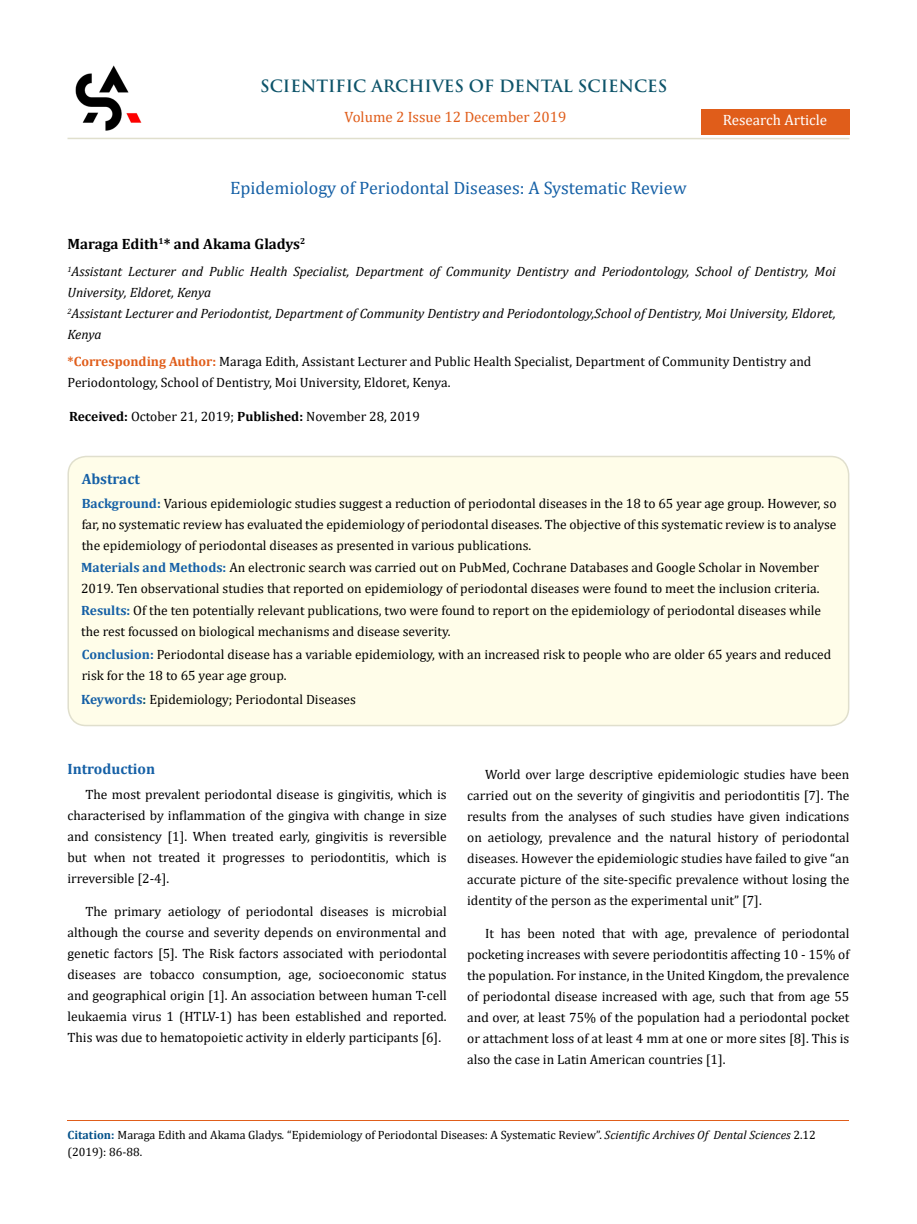
<style>
.page{position:relative;width:917px;height:1224px;background:#fff}
.page>*{position:absolute;margin:0;border:0;box-sizing:border-box;transform-origin:0 0}
.t1{font:18px "Cambria";color:#1560a6}
.t2{font:700 16.5px "Trajan Pro";color:#0e546a}
.t3{font:700 15px "Cambria";color:#000}
.t4{font:15px "Cambria";color:#e05d1a}
.t5{font:700 15px "Cambria";color:#1560a6}
.t6{font:15px "Cambria";color:#fff}
.t7{font:13.5px/21px "Cambria";color:#000;text-align:justify}
.t8{font:italic 13.5px/21px "Cambria";color:#000}
.t9{font:12px/16.5px "Cambria";color:#000}
.s1{font-weight:700;color:#e05d1a}
.s2{font-weight:700}
.s3{font-weight:700;color:#1560a6}
.s4{font-weight:700;color:#0e546a}
.s5{font-weight:700;color:#035089}
.s6{font-style:italic}
</style>
<div class="page">
<div style="left:700px;top:110px;width:149px;height:25px;background:#e05d1a"></div>
<img style="left:75px;top:65px;width:66px;height:66px">
<div style="left:68px;top:456px;width:780px;height:270px;background:#fffde9;border-radius:18px"></div>
<div style="left:67px;top:456px;width:782px;height:270px;border:2px solid #e0dfcd;border-radius:18px"></div>
<hr style="left:67px;top:138px;width:782px;height:1px;background:#e0dfcd">
<hr style="left:67px;top:1120px;width:782px;height:1px;background:#e05d1a">
<p class="t2" style="left:260px;top:76px;width:409px">SCIENTIFIC ARCHIVES OF DENTAL SCIENCES</p>
<p class="t4" style="left:344px;top:108px;width:223px">Volume 2 Issue 12 December 2019</p>
<h1 class="t1" style="left:230px;top:177px;width:458px">Epidemiology of Periodontal Diseases: A Systematic Review</h1>
<p class="t6" style="left:722px;top:111px;width:106px">Research Article</p>
<p class="t3" style="left:67px;top:233px;width:239px">Maraga Edith<sup>1</sup>* and Akama Gladys<sup>2</sup></p>
<p class="t8" style="left:67px;top:260px;width:769px"><sup>1</sup>Assistant Lecturer and Public Health Specialist, Department of Community Dentistry and Periodontology, School of Dentistry, Moi University, Eldoret, Kenya<br><sup>2</sup>Assistant Lecturer and Periodontist, Department of Community Dentistry and Periodontology,School of Dentistry, Moi University, Eldoret, Kenya</p>
<p class="t7" style="left:68px;top:351px;width:745px"><span class="s1">*Corresponding Author:</span> Maraga Edith, Assistant Lecturer and Public Health Specialist, Department of Community Dentistry and<br>Periodontology, School of Dentistry, Moi University, Eldoret, Kenya.</p>
<p class="t7" style="left:69px;top:405px;width:352px"><span class="s2">Received:</span> October 21, 2019; <span class="s2">Published:</span> November 28, 2019</p>
<p class="t5" style="left:82px;top:468px;width:60px">Abstract</p>
<p class="t7" style="left:82px;top:493px;width:756px"><span class="s3">Background:</span> Various epidemiologic studies suggest a reduction of periodontal diseases in the 18 to 65 year age group. However, so far, no systematic review has evaluated the epidemiology of periodontal diseases. The objective of this systematic review is to analyse the epidemiology of periodontal diseases as presented in various publications.</p>
<p class="t7" style="left:81px;top:557px;width:741px;line-height:21.5px;text-align:left"><span class="s3">Materials and Methods:</span> An electronic search was carried out on PubMed, Cochrane Databases and Google Scholar in November 2019. Ten observational studies that reported on epidemiology of periodontal diseases were found to meet the inclusion criteria.<br><span class="s3">Results:</span> Of the ten potentially relevant publications, two were found to report on the epidemiology of periodontal diseases while the rest focussed on biological mechanisms and disease severity.</p>
<p class="t7" style="left:82px;top:644px;width:751px"><span class="s3">Conclusion:</span> Periodontal disease has a variable epidemiology, with an increased risk to people who are older 65 years and reduced risk for the 18 to 65 year age group.</p>
<p class="t7" style="left:81px;top:688px;width:276px"><span class="s3">Keywords</span><span class="s4">:</span> Epidemiology; Periodontal Diseases</p>
<p class="t5" style="left:67px;top:759px;width:89px">Introduction</p>
<p class="t7" style="left:67px;top:783px;width:381px;text-indent:18px">The most prevalent periodontal disease is gingivitis, which is characterised by inflammation of the gingiva with change in size and consistency [1]. When treated early, gingivitis is reversible but when not treated it progresses to periodontitis, which is irreversible [2-4].</p>
<p class="t7" style="left:67px;top:900px;width:381px;text-indent:18px">The primary aetiology of periodontal diseases is microbial although the course and severity depends on environmental and genetic factors [5]. The Risk factors associated with periodontal diseases are tobacco consumption, age, socioeconomic status and geographical origin [1]. An association between human T-cell leukaemia virus 1 (HTLV-1) has been established and reported.<br>This was due to hematopoietic activity in elderly participants [6].</p>
<p class="t7" style="left:467px;top:764px;width:384px;text-indent:18px">World over large descriptive epidemiologic studies have been carried out on the severity of gingivitis and periodontitis [7]. The results from the analyses of such studies have given indications on aetiology, prevalence and the natural history of periodontal diseases. However the epidemiologic studies have failed to give “an accurate picture of the site-specific prevalence without losing the identity of the person as the experimental unit” [7].</p>
<p class="t7" style="left:467px;top:923px;width:384px;text-indent:18px">It has been noted that with age, prevalence of periodontal pocketing increases with severe periodontitis affecting 10 - 15% of the population. For instance, in the United Kingdom, the prevalence of periodontal disease increased with age, such that from age 55 and over, at least 75% of the population had a periodontal pocket or attachment loss of at least 4 mm at one or more sites [8]. This is also the case in Latin American countries [1].</p>
<p class="t9" style="left:67px;top:1127px;width:749px"><span class="s5">Citation:</span> Maraga Edith and Akama Gladys<span class="s6">.</span> “Epidemiology of Periodontal Diseases: A Systematic Review”. <span class="s6">Scientific Archives Of Dental Sciences</span> 2.12 (2019): 86-88.</p>
</div>
